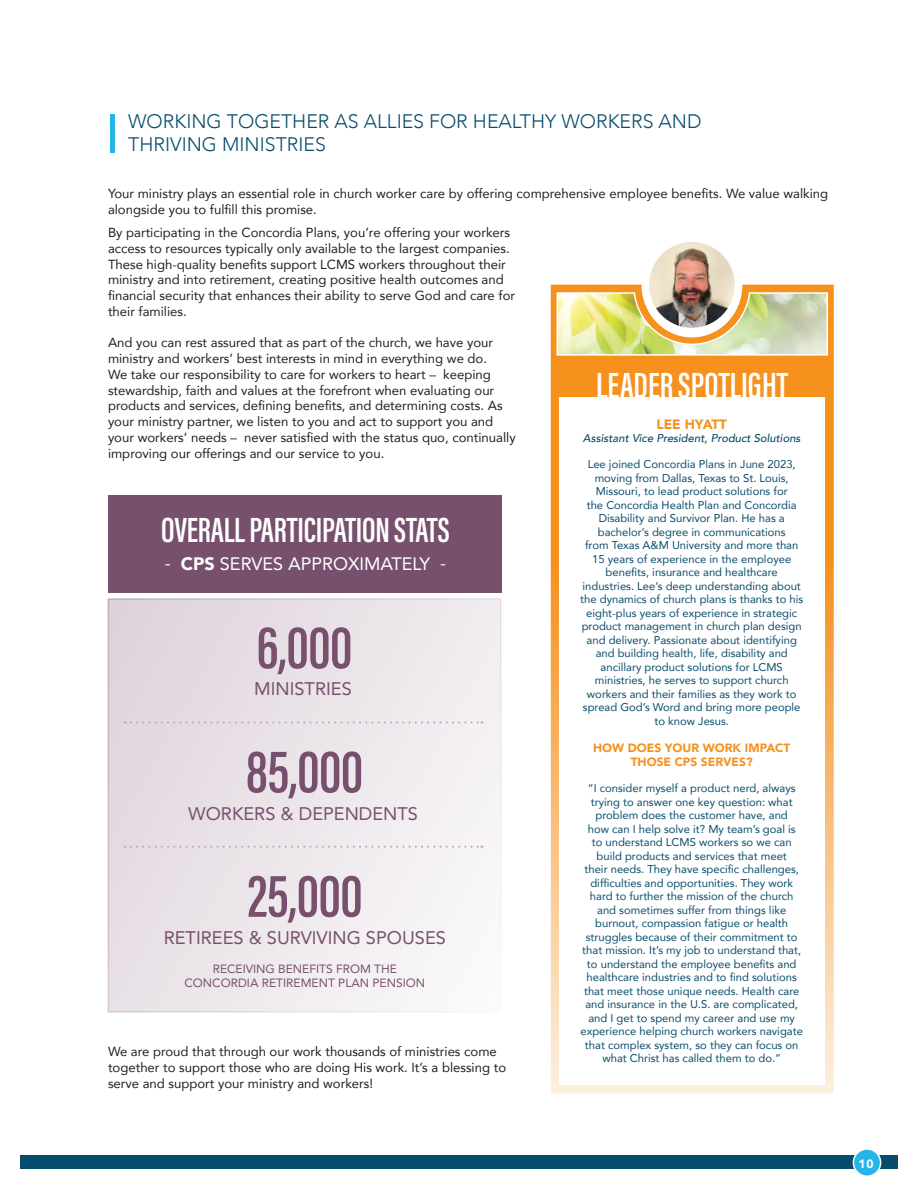
<style>
.page{position:relative;width:918px;height:1188px;background:#fff}
.page>*{position:absolute;margin:0;border:0;box-sizing:border-box;transform-origin:0 0}
.t1{font:60.75px "Acumin Variable Concept";letter-spacing:-.01em;color:#77506d}
.t2{font:37.5px "Acumin Variable Concept";color:#fff}
.t3{font:36px "Acumin Variable Concept";letter-spacing:-.01em;color:#fff}
.t4{font:300 19.5px/23.4px "Avenir";color:#084c6d}
.t5{font:18.15px "Avenir";color:#77506d}
.t6{font:18px "Avenir";color:#fff}
.t7{font:900 13.5px "Avenir";color:#f6911e}
.t8{font:13.2px/15.8px "Avenir";color:#231f20}
.t9{font:12px "Avenir";color:#77506d}
.t10{font:900 12px/14.4px "Avenir";color:#f6911e;text-align:center}
.t11{font:900 12px "Avenir";color:#fff}
.t12{font:11.25px/13.5px "Avenir";color:#084c6d;text-align:center}
.t13{font:italic 500 11.25px "Avenir";color:#084c6d}
.s1{font-weight:900}
</style>
<div class="page">
<svg style="left:551px;top:285px;width:283px;height:809px;background:#f8ac55"></svg>
<div style="left:560px;top:397px;width:265px;height:687px;background:#fff"></div>
<svg style="left:556px;top:292px;width:273px;height:64px;background:#dfdda3"></svg>
<img style="left:649px;top:242px;width:86px;height:86px;border-radius:43px">
<hr style="left:111px;top:114px;width:4px;height:39px;background:#26b5e8">
<div style="left:108px;top:598px;width:393px;height:414px;background:linear-gradient(to right,#e2d9e0,#f6f4f6);border:2px solid #bca8b9"></div>
<svg style="left:125px;top:722px;width:357px;height:2px"></svg>
<svg style="left:125px;top:846px;width:357px;height:2px"></svg>
<div style="left:108px;top:495px;width:393px;height:97px;background:#77506d"></div>
<div style="left:0;top:1156px;width:918px;height:15px;background:#084c6d"></div>
<div style="left:0;top:1169px;width:918px;height:19px;background:#fff"></div>
<div style="left:853px;top:1149px;width:28px;height:27px;background:#26b5e8;border-radius:50%"></div>
<div style="left:853px;top:1148px;width:28px;height:29px;border:2px solid #fff;border-radius:50%"></div>
<div style="left:899px;top:2px;width:19px;height:1186px;background:#fff"></div>
<div style="left:0;top:0;width:19px;height:1186px;background:#fff"></div>
<p class="t4" style="left:128px;top:109px;width:575px">WORKING TOGETHER AS ALLIES FOR HEALTHY WORKERS AND<br>THRIVING MINISTRIES</p>
<p class="t8" style="left:108px;top:185px;width:722px">Your ministry plays an essential role in church worker care by offering comprehensive employee benefits. We value walking alongside you to fulfill this promise.</p>
<p class="t8" style="left:108px;top:224px;width:409px">By participating in the Concordia Plans, you’re offering your workers access to resources typically only available to the largest companies.<br>These high-quality benefits support LCMS workers throughout their ministry and into retirement, creating positive health outcomes and financial security that enhances their ability to serve God and care for their families.</p>
<p class="t8" style="left:108px;top:335px;width:409px">And you can rest assured that as part of the church, we have your ministry and workers’ best interests in mind in everything we do.<br>We take our responsibility to care for workers to heart – keeping stewardship, faith and values at the forefront when evaluating our products and services, defining benefits, and determining costs. As your ministry partner, we listen to you and act to support you and your workers’ needs – never satisfied with the status quo, continually improving our offerings and our service to you.</p>
<p class="t2" style="left:596px;top:359px;width:194px">LEADER SPOTLIGHT</p>
<p class="t7" style="left:656px;top:413px;width:72px">LEE HYATT</p>
<p class="t13" style="left:583px;top:432px;width:219px">Assistant Vice President, Product Solutions</p>
<p class="t12" style="left:580px;top:457px;width:225px">Lee joined Concordia Plans in June 2023, moving from Dallas, Texas to St. Louis, Missouri, to lead product solutions for<br>the Concordia Health Plan and Concordia Disability and Survivor Plan. He has a bachelor’s degree in communications<br>from Texas A&amp;M University and more than 15 years of experience in the employee benefits, insurance and healthcare industries. Lee’s deep understanding about the dynamics of church plans is thanks to his eight-plus years of experience in strategic product management in church plan design and delivery. Passionate about identifying and building health, life, disability and ancillary product solutions for LCMS ministries, he serves to support church workers and their families as they work to spread God’s Word and bring more people to know Jesus.</p>
<p class="t10" style="left:593px;top:740px;width:199px">HOW DOES YOUR WORK IMPACT<br>THOSE CPS SERVES?</p>
<p class="t12" style="left:581px;top:781px;width:224px">“I consider myself a product nerd, always trying to answer one key question: what problem does the customer have, and<br>how can I help solve it? My team’s goal is<br>to understand LCMS workers so we can build products and services that meet<br>their needs. They have specific challenges, difficulties and opportunities. They work hard to further the mission of the church and sometimes suffer from things like burnout, compassion fatigue or health struggles because of their commitment to that mission. It’s my job to understand that, to understand the employee benefits and healthcare industries and to find solutions that meet those unique needs. Health care and insurance in the U.S. are complicated, and I get to spend my career and use my experience helping church workers navigate that complex system, so they can focus on what Christ has called them to do.”</p>
<p class="t3" style="left:161px;top:504px;width:290px">OVERALL PARTICIPATION STATS</p>
<p class="t6" style="left:165px;top:550px;width:283px">- <span class="s1">CPS</span> SERVES APPROXIMATELY -</p>
<p class="t1" style="left:257px;top:605px;width:97px">6,000</p>
<p class="t5" style="left:254px;top:675px;width:99px">MINISTRIES</p>
<p class="t1" style="left:246px;top:730px;width:119px">85,000</p>
<p class="t5" style="left:188px;top:799px;width:231px">WORKERS &amp; DEPENDENTS</p>
<p class="t1" style="left:247px;top:854px;width:117px">25,000</p>
<p class="t5" style="left:164px;top:923px;width:284px">RETIREES &amp; SURVIVING SPOUSES</p>
<p class="t9" style="left:213px;top:959px;width:186px">RECEIVING BENEFITS FROM THE</p>
<p class="t9" style="left:184px;top:973px;width:242px">CONCORDIA RETIREMENT PLAN PENSION</p>
<p class="t8" style="left:108px;top:1043px;width:400px">We are proud that through our work thousands of ministries come together to support those who are doing His work. It’s a blessing to serve and support your ministry and workers!</p>
<p class="t11" style="left:859px;top:1153px;width:17px">10</p>
</div>
